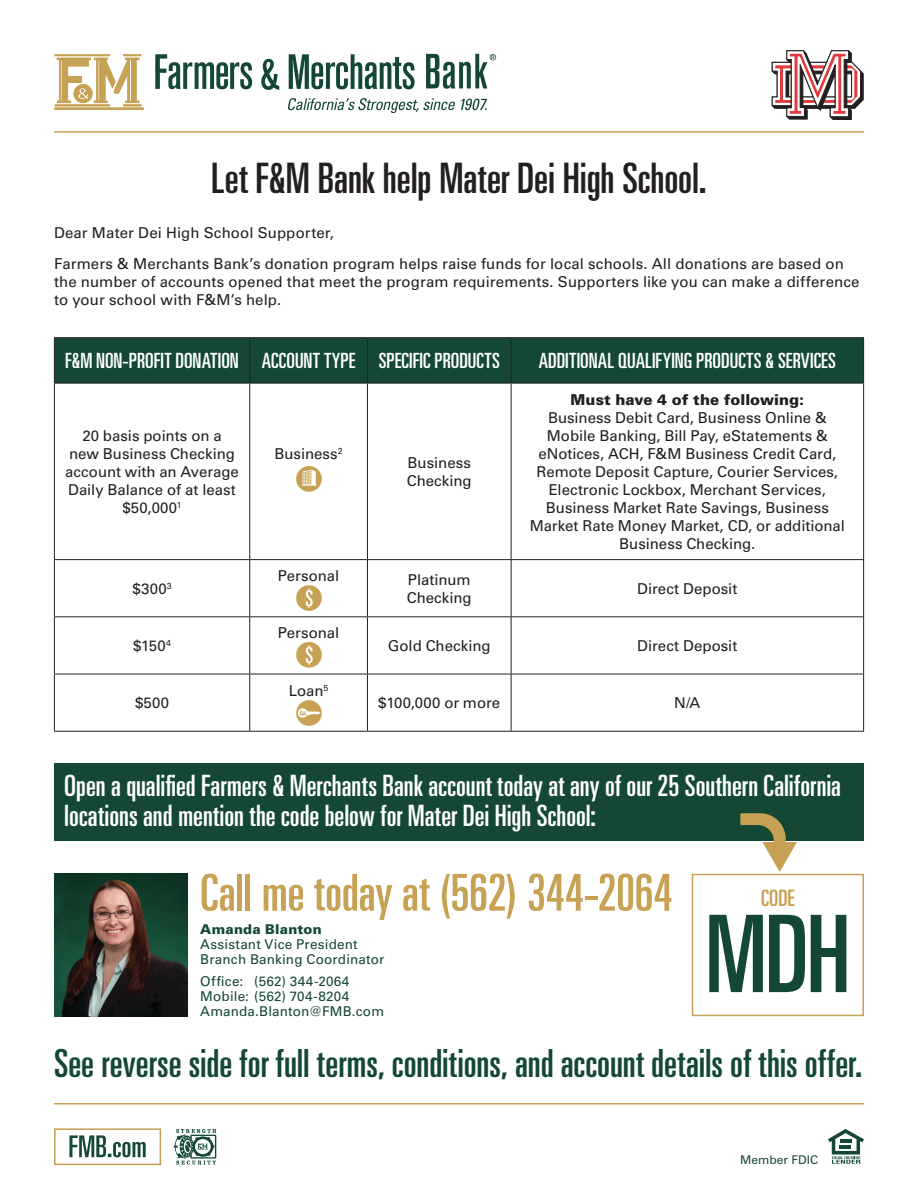
<style>
.page{position:relative;width:918px;height:1188px;background:#fff}
.page>*{position:absolute;margin:0;border:0;box-sizing:border-box;transform-origin:0 0}
.t1{font:ultra-condensed 107.1px "Univers LT Std";color:#144834}
.t2{font:ultra-condensed 50.85px "Univers LT Std";letter-spacing:-.005em;color:#c7a154}
.t3{font:ultra-condensed 42px "Univers LT Std";color:#231f20}
.t4{font:ultra-condensed 38.7px "Univers LT Std";color:#144834}
.t5{font:ultra-condensed 29.4px/30px "Univers LT Std";color:#fff}
.t6{font:ultra-condensed 22.65px "Univers LT Std";color:#c7a154}
.t7{font:ultra-condensed 21px "Univers LT Std";letter-spacing:.005em;color:#fff}
.t8{font:15px/18px "Univers LT Std";color:#231f20}
.t9{font:13.5px "Univers LT Std";letter-spacing:.015em;color:#144834}
.t10{font:900 13.5px "Univers LT Std";letter-spacing:.015em;color:#144834}
.t11{font:12px "Univers LT Std";color:#144834}
.s1{font-weight:900}
</style>
<div class="page">
<div style="left:54px;top:764px;width:810px;height:77px;background:#144834"></div>
<svg style="left:828px;top:1129px;width:36px;height:35px"></svg>
<div style="left:55px;top:338px;width:808px;height:45px;background:#144834"></div>
<svg style="left:55px;top:384px;width:808px;height:347px"></svg>
<hr style="left:54px;top:337px;width:196px;height:1px;background:#231f20">
<hr style="left:54px;top:338px;width:1px;height:45px;background:#231f20">
<hr style="left:250px;top:337px;width:117px;height:1px;background:#231f20">
<hr style="left:249px;top:338px;width:1px;height:45px;background:#231f20">
<hr style="left:367px;top:337px;width:144px;height:1px;background:#231f20">
<hr style="left:367px;top:338px;width:1px;height:45px;background:#231f20">
<hr style="left:511px;top:337px;width:353px;height:1px;background:#231f20">
<hr style="left:511px;top:338px;width:1px;height:45px;background:#231f20">
<hr style="left:863px;top:338px;width:1px;height:45px;background:#231f20">
<hr style="left:54px;top:383px;width:196px;height:1px;background:#231f20">
<hr style="left:54px;top:384px;width:1px;height:175px;background:#231f20">
<hr style="left:250px;top:383px;width:117px;height:1px;background:#231f20">
<hr style="left:249px;top:384px;width:1px;height:175px;background:#231f20">
<hr style="left:367px;top:383px;width:144px;height:1px;background:#231f20">
<hr style="left:367px;top:384px;width:1px;height:175px;background:#231f20">
<hr style="left:511px;top:383px;width:353px;height:1px;background:#231f20">
<hr style="left:511px;top:384px;width:1px;height:175px;background:#231f20">
<hr style="left:863px;top:384px;width:1px;height:175px;background:#231f20">
<hr style="left:54px;top:559px;width:196px;height:1px;background:#231f20">
<hr style="left:54px;top:560px;width:1px;height:56px;background:#231f20">
<hr style="left:250px;top:559px;width:117px;height:1px;background:#231f20">
<hr style="left:249px;top:560px;width:1px;height:56px;background:#231f20">
<hr style="left:367px;top:559px;width:144px;height:1px;background:#231f20">
<hr style="left:367px;top:560px;width:1px;height:56px;background:#231f20">
<hr style="left:511px;top:559px;width:353px;height:1px;background:#231f20">
<hr style="left:511px;top:560px;width:1px;height:56px;background:#231f20">
<hr style="left:863px;top:560px;width:1px;height:56px;background:#231f20">
<hr style="left:54px;top:616px;width:196px;height:1px;background:#231f20">
<hr style="left:54px;top:617px;width:1px;height:57px;background:#231f20">
<hr style="left:250px;top:616px;width:117px;height:1px;background:#231f20">
<hr style="left:249px;top:617px;width:1px;height:57px;background:#231f20">
<hr style="left:367px;top:616px;width:144px;height:1px;background:#231f20">
<hr style="left:367px;top:617px;width:1px;height:57px;background:#231f20">
<hr style="left:511px;top:616px;width:353px;height:1px;background:#231f20">
<hr style="left:511px;top:617px;width:1px;height:57px;background:#231f20">
<hr style="left:863px;top:617px;width:1px;height:57px;background:#231f20">
<hr style="left:54px;top:674px;width:196px;height:1px;background:#231f20">
<hr style="left:54px;top:674px;width:1px;height:57px;background:#231f20">
<hr style="left:250px;top:674px;width:117px;height:1px;background:#231f20">
<hr style="left:249px;top:674px;width:1px;height:57px;background:#231f20">
<hr style="left:367px;top:674px;width:144px;height:1px;background:#231f20">
<hr style="left:367px;top:674px;width:1px;height:57px;background:#231f20">
<hr style="left:511px;top:674px;width:353px;height:1px;background:#231f20">
<hr style="left:511px;top:674px;width:1px;height:57px;background:#231f20">
<hr style="left:863px;top:674px;width:1px;height:57px;background:#231f20">
<hr style="left:54px;top:731px;width:196px;height:1px;background:#231f20">
<hr style="left:250px;top:731px;width:117px;height:1px;background:#231f20">
<hr style="left:367px;top:731px;width:144px;height:1px;background:#231f20">
<hr style="left:511px;top:731px;width:353px;height:1px;background:#231f20">
<svg style="left:261px;top:59px;width:18px;height:31px"></svg>
<svg style="left:289px;top:54px;width:126px;height:35px"></svg>
<svg style="left:155px;top:54px;width:97px;height:35px"></svg>
<svg style="left:426px;top:54px;width:70px;height:35px"></svg>
<svg style="left:54px;top:54px;width:90px;height:56px"></svg>
<svg style="left:288px;top:98px;width:167px;height:15px"></svg>
<svg style="left:461px;top:99px;width:26px;height:11px"></svg>
<hr style="left:54px;top:131px;width:810px;height:2px;background:#c7a154">
<hr style="left:54px;top:1103px;width:810px;height:2px;background:#c7a154">
<svg style="left:174px;top:1129px;width:42px;height:36px"></svg>
<svg style="left:296px;top:642px;width:26px;height:26px"></svg>
<svg style="left:296px;top:585px;width:26px;height:26px"></svg>
<svg style="left:296px;top:466px;width:26px;height:26px"></svg>
<svg style="left:296px;top:700px;width:26px;height:26px"></svg>
<svg style="left:740px;top:813px;width:57px;height:58px"></svg>
<div style="left:692px;top:874px;width:172px;height:142px;border:2px solid #c7a154"></div>
<svg style="left:69px;top:1135px;width:77px;height:22px"></svg>
<div style="left:54px;top:1128px;width:107px;height:37px;border:2px solid #c7a154"></div>
<img style="left:54px;top:874px;width:133px;height:142px">
<svg style="left:771px;top:50px;width:93px;height:70px"></svg>
<p class="t3" style="left:211px;top:154px;width:497px">Let F&amp;M Bank help Mater Dei High School.</p>
<p class="t8" style="left:54px;top:223px;width:282px">Dear Mater Dei High School Supporter,</p>
<p class="t8" style="left:54px;top:255px;width:807px">Farmers &amp; Merchants Bank’s donation program helps raise funds for local schools. All donations are based on the number of accounts opened that meet the program requirements. Supporters like you can make a difference to your school with F&amp;M’s help.</p>
<p class="t7" style="left:65px;top:349px;width:175px">F&amp;M NON-PROFIT DONATION</p>
<p class="t7" style="left:262px;top:349px;width:95px">ACCOUNT TYPE</p>
<p class="t7" style="left:379px;top:349px;width:123px">SPECIFIC PRODUCTS</p>
<p class="t7" style="left:539px;top:349px;width:299px">ADDITIONAL QUALIFYING PRODUCTS &amp; SERVICES</p>
<p class="t8" style="left:65px;top:427px;width:175px;text-align:center">20 basis points on a<br>new Business Checking account with an Average<br>Daily Balance of at least $50,000<sup>1</sup></p>
<p class="t8" style="left:132px;top:579px;width:41px">$300<sup>3</sup></p>
<p class="t8" style="left:133px;top:637px;width:39px">$150<sup>4</sup></p>
<p class="t8" style="left:135px;top:694px;width:36px">$500</p>
<p class="t8" style="left:274px;top:445px;width:70px">Business<sup>2</sup></p>
<p class="t8" style="left:407px;top:454px;width:67px">Business<br>Checking</p>
<p class="t8" style="left:538px;top:391px;width:299px;text-align:center"><span class="s1">Must have 4 of the following:<br></span>Business Debit Card, Business Online &amp; Mobile Banking, Bill Pay, eStatements &amp; eNotices, ACH, F&amp;M Business Credit Card,</p>
<p class="t8" style="left:530px;top:463px;width:317px;text-align:center">Remote Deposit Capture, Courier Services, Electronic Lockbox, Merchant Services, Business Market Rate Savings, Business Market Rate Money Market, CD, or additional Business Checking.</p>
<p class="t8" style="left:278px;top:567px;width:63px">Personal</p>
<p class="t8" style="left:407px;top:570px;width:67px">Platinum<br>Checking</p>
<p class="t8" style="left:637px;top:579px;width:102px">Direct Deposit</p>
<p class="t8" style="left:278px;top:624px;width:63px">Personal</p>
<p class="t8" style="left:289px;top:681px;width:41px">Loan<sup>5</sup></p>
<p class="t8" style="left:388px;top:637px;width:104px">Gold Checking</p>
<p class="t8" style="left:637px;top:637px;width:102px">Direct Deposit</p>
<p class="t8" style="left:378px;top:694px;width:124px">$100,000 or more</p>
<p class="t8" style="left:674px;top:694px;width:28px">N/A</p>
<p class="t5" style="left:64px;top:770px;width:778px">Open a qualified Farmers &amp; Merchants Bank account today at any of our 25 Southern California locations and mention the code below for Mater Dei High School:</p>
<p class="t2" style="left:200px;top:864px;width:474px">Call me today at (562) 344-2064</p>
<p class="t10" style="left:200px;top:921px;width:123px">Amanda Blanton</p>
<p class="t9" style="left:200px;top:937px;width:159px">Assistant Vice President</p>
<p class="t9" style="left:200px;top:952px;width:186px">Branch Banking Coordinator</p>
<p class="t9" style="left:200px;top:973px;width:151px">Office: (562) 344-2064</p>
<p class="t9" style="left:200px;top:988px;width:150px">Mobile: (562) 704-8204</p>
<p class="t9" style="left:200px;top:1003px;width:185px">Amanda.Blanton@FMB.com</p>
<p class="t6" style="left:761px;top:885px;width:35px">CODE</p>
<p class="t1" style="left:705px;top:893px;width:146px">MDH</p>
<p class="t4" style="left:54px;top:1041px;width:810px">See reverse side for full terms, conditions, and account details of this offer.</p>
<p class="t11" style="left:740px;top:1152px;width:80px">Member FDIC</p>
</div>
